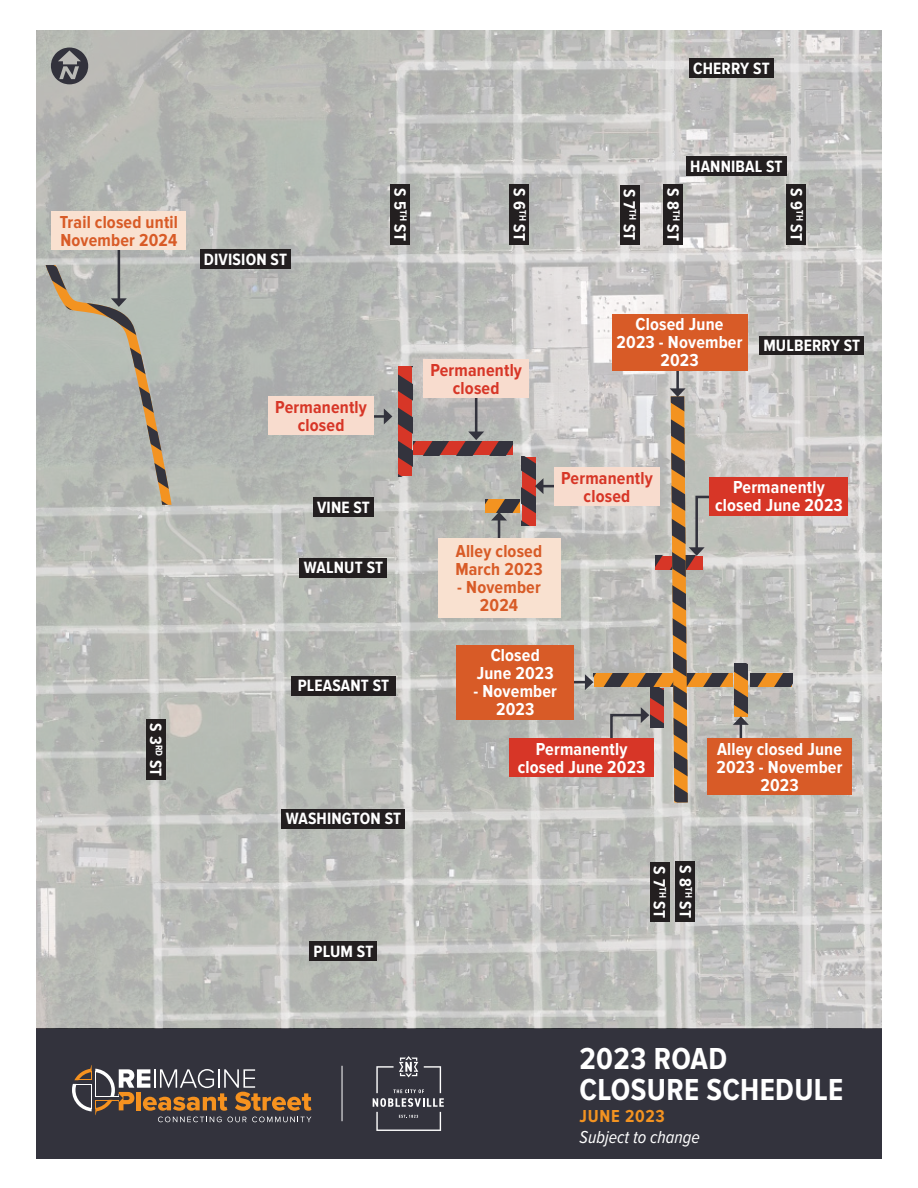
<style>
.page{position:relative;width:918px;height:1188px;background:#fff}
.page>*{position:absolute;margin:0;border:0;box-sizing:border-box;transform-origin:0 0}
.t1{font:700 31.5px/31.5px "Proxima Nova Cond";letter-spacing:.01em;color:#fff}
.t2{font:700 18px/18px "Proxima Nova Cond";letter-spacing:.01em;color:#fff;text-align:center}
.t3{font:700 18px/18px "Proxima Nova Cond";letter-spacing:.01em;color:#d85b27}
.t4{font:700 18px/18px "Proxima Nova Cond";letter-spacing:.01em;color:#d73627;text-align:center}
.t5{font:italic 18px "Proxima Nova Cond";color:#fff}
.t6{font:700 18px "Proxima Nova Cond";letter-spacing:.04em;color:#f39321}
.t7{font:700 16.95px "Proxima Nova Cond";letter-spacing:.01em;color:#fff}
</style>
<div class="page">
<div style="left:36px;top:1028px;width:845px;height:131px;background:#33333d"></div>
<img style="left:36px;top:30px;width:845px;height:998px">
<svg style="left:51px;top:48px;width:37px;height:36px"></svg>
<svg style="left:72px;top:1065px;width:239px;height:57px"></svg>
<svg style="left:373px;top:1056px;width:71px;height:75px"></svg>
<hr style="left:342px;top:1066px;width:1px;height:55px;background:#fff">
<div style="left:689px;top:59px;width:85px;height:19px;background:#231f20"></div>
<div style="left:686px;top:157px;width:100px;height:19px;background:#231f20"></div>
<div style="left:200px;top:250px;width:91px;height:19px;background:#231f20"></div>
<div style="left:510px;top:184px;width:19px;height:61px;background:#231f20"></div>
<div style="left:391px;top:184px;width:19px;height:61px;background:#231f20"></div>
<div style="left:146px;top:719px;width:19px;height:61px;background:#231f20"></div>
<div style="left:620px;top:185px;width:19px;height:59px;background:#231f20"></div>
<div style="left:650px;top:862px;width:19px;height:60px;background:#231f20"></div>
<div style="left:664px;top:184px;width:19px;height:61px;background:#231f20"></div>
<div style="left:676px;top:861px;width:19px;height:61px;background:#231f20"></div>
<div style="left:787px;top:184px;width:19px;height:61px;background:#231f20"></div>
<div style="left:313px;top:498px;width:61px;height:19px;background:#231f20"></div>
<div style="left:300px;top:558px;width:87px;height:19px;background:#231f20"></div>
<div style="left:291px;top:676px;width:105px;height:19px;background:#231f20"></div>
<div style="left:760px;top:336px;width:104px;height:19px;background:#231f20"></div>
<div style="left:282px;top:809px;width:123px;height:19px;background:#231f20"></div>
<div style="left:310px;top:942px;width:67px;height:19px;background:#231f20"></div>
<hr style="left:118px;top:215px;width:2px;height:86px;background:#33333d">
<svg style="left:46px;top:265px;width:126px;height:240px;background:#b0b0a6"></svg>
<hr style="left:498px;top:518px;width:2px;height:60px;background:#33333d">
<hr style="left:318px;top:415px;width:68px;height:3px;background:#33333d">
<svg style="left:384px;top:408px;width:8px;height:16px"></svg>
<hr style="left:519px;top:681px;width:68px;height:2px;background:#33333d">
<div style="left:51px;top:211px;width:135px;height:39px;background:#f9e1d0"></div>
<div style="left:423px;top:360px;width:106px;height:38px;background:#f8dcce"></div>
<div style="left:268px;top:396px;width:106px;height:39px;background:#f8dcce"></div>
<hr style="left:541px;top:485px;width:56px;height:2px;background:#33333d">
<svg style="left:399px;top:366px;width:144px;height:160px;background:#b8a6a1"></svg>
<div style="left:554px;top:467px;width:106px;height:39px;background:#f8dcce"></div>
<div style="left:438px;top:539px;width:122px;height:79px;background:#f9e1d0"></div>
<hr style="left:676px;top:331px;width:3px;height:60px;background:#33333d">
<svg style="left:585px;top:388px;width:207px;height:415px;background:#beb6ac"></svg>
<div style="left:612px;top:314px;width:135px;height:57px;background:#d85b27"></div>
<div style="left:710px;top:477px;width:138px;height:38px;background:#d73627"></div>
<div style="left:456px;top:645px;width:118px;height:74px;background:#d85b27"></div>
<div style="left:510px;top:738px;width:144px;height:39px;background:#d73627"></div>
<div style="left:708px;top:738px;width:144px;height:57px;background:#d85b27"></div>
<p class="t7" style="left:693px;top:59px;width:78px">CHERRY ST</p>
<p class="t3" style="left:60px;top:213px;width:120px">Trail closed until<br>November 2024</p>
<p class="t7" style="left:165px;top:723px;width:54px;rotate:90deg">S 3<sup>RD</sup> ST</p>
<p class="t7" style="left:204px;top:250px;width:85px">DIVISION ST</p>
<p class="t7" style="left:410px;top:188px;width:54px;rotate:90deg">S 5<sup>TH</sup> ST</p>
<p class="t4" style="left:275px;top:398px;width:93px">Permanently closed</p>
<p class="t7" style="left:317px;top:498px;width:54px">VINE ST</p>
<p class="t7" style="left:304px;top:558px;width:81px">WALNUT ST</p>
<p class="t7" style="left:298px;top:676px;width:93px">PLEASANT ST</p>
<p class="t7" style="left:286px;top:809px;width:117px">WASHINGTON ST</p>
<p class="t7" style="left:314px;top:942px;width:61px">PLUM ST</p>
<p class="t7" style="left:529px;top:188px;width:54px;rotate:90deg">S 6<sup>TH</sup> ST</p>
<p class="t7" style="left:639px;top:189px;width:53px;rotate:90deg">S 7<sup>TH</sup> ST</p>
<p class="t7" style="left:683px;top:188px;width:54px;rotate:90deg">S 8<sup>TH</sup> ST</p>
<p class="t7" style="left:690px;top:157px;width:94px">HANNIBAL ST</p>
<p class="t7" style="left:806px;top:188px;width:54px;rotate:90deg">S 9<sup>TH</sup> ST</p>
<p class="t4" style="left:430px;top:362px;width:93px">Permanently closed</p>
<p class="t2" style="left:617px;top:316px;width:127px">Closed June<br>2023 - November<br>2023</p>
<p class="t7" style="left:763px;top:336px;width:99px">MULBERRY ST</p>
<p class="t3" style="left:455px;top:543px;width:89px">Alley closed<br>March 2023</p>
<p class="t3" style="left:457px;top:579px;width:85px;text-align:center">- November<br>2024</p>
<p class="t4" style="left:561px;top:469px;width:93px">Permanently closed</p>
<p class="t2" style="left:715px;top:479px;width:129px">Permanently closed June 2023</p>
<p class="t2" style="left:477px;top:647px;width:78px">Closed<br>June 2023</p>
<p class="t2" style="left:473px;top:683px;width:85px">- November<br>2023</p>
<p class="t2" style="left:518px;top:740px;width:129px">Permanently closed June 2023</p>
<p class="t2" style="left:717px;top:740px;width:127px">Alley closed June<br>2023 - November<br>2023</p>
<p class="t7" style="left:669px;top:866px;width:53px;rotate:90deg">S 7<sup>TH</sup> ST</p>
<p class="t7" style="left:695px;top:865px;width:54px;rotate:90deg">S 8<sup>TH</sup> ST</p>
<p class="t1" style="left:580px;top:1043px;width:265px">2023 ROAD<br>CLOSURE SCHEDULE</p>
<p class="t6" style="left:580px;top:1106px;width:87px">JUNE 2023</p>
<p class="t5" style="left:580px;top:1124px;width:122px">Subject to change</p>
</div>
